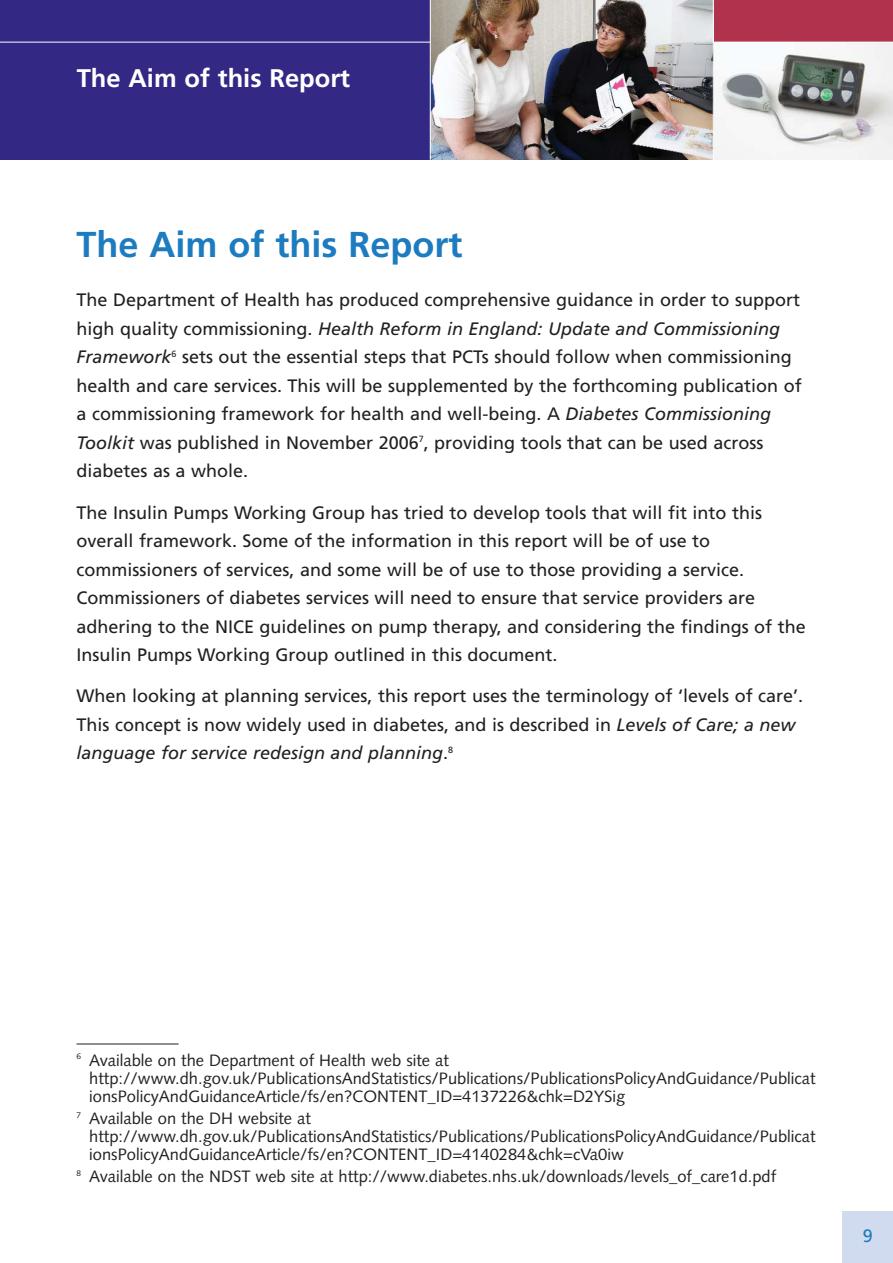
<style>
.page{position:relative;width:893px;height:1263px;background:#fff}
.page>*{position:absolute;margin:0;border:0;box-sizing:border-box;transform-origin:0 0}
.t1{font:700 36px "Frutiger";color:#1d7bc0}
.t2{font:700 25.5px "Frutiger";color:#fff}
.t3{font:18px/28.5px "Frutiger";color:#231f20}
.t4{font:18px "Frutiger";color:#1d7bc0}
.t5{font:16.5px/18px "Syntax";color:#231f20}
.s1{font-style:italic}
</style>
<div class="page">
<div style="left:842px;top:1212px;width:51px;height:51px;background:#d0dbf0"></div>
<div style="left:698px;top:0;width:195px;height:160px;background:#b1324d"></div>
<div style="left:0;top:0;width:430px;height:160px;background:#332985"></div>
<img style="left:714px;top:43px;width:179px;height:117px">
<img style="left:431px;top:0;width:282px;height:160px">
<hr style="left:713px;top:42px;width:180px;height:1px;background:#fff">
<hr style="left:713px;top:0;width:1px;height:161px;background:#fff">
<hr style="left:77px;top:1044px;width:102px;height:1px;background:#231f20">
<hr style="left:0;top:42px;width:430px;height:1px;background:#fff">
<h2 class="t2" style="left:77px;top:67px;width:275px">The Aim of this Report</h2>
<h1 class="t1" style="left:77px;top:230px;width:387px">The Aim of this Report</h1>
<p class="t3" style="left:77px;top:287px;width:726px">The Department of Health has produced comprehensive guidance in order to support high quality commissioning. <span class="s1">Health Reform in England: Update and Commissioning Framework</span><sup>6</sup> sets out the essential steps that PCTs should follow when commissioning health and care services. This will be supplemented by the forthcoming publication of a commissioning framework for health and well-being. A <span class="s1">Diabetes Commissioning Toolkit</span> was published in November 2006<sup>7</sup>, providing tools that can be used across diabetes as a whole.</p>
<p class="t3" style="left:77px;top:500px;width:731px">The Insulin Pumps Working Group has tried to develop tools that will fit into this overall framework. Some of the information in this report will be of use to commissioners of services, and some will be of use to those providing a service.<br>Commissioners of diabetes services will need to ensure that service providers are adhering to the NICE guidelines on pump therapy, and considering the findings of the Insulin Pumps Working Group outlined in this document.</p>
<p class="t3" style="left:77px;top:683px;width:728px">When looking at planning services, this report uses the terminology of ‘levels of care’.<br>This concept is now widely used in diabetes, and is described in <span class="s1">Levels of Care; a new language for service redesign and planning</span>.<sup>8</sup></p>
<p class="t5" style="left:89px;top:1053px;width:728px;text-indent:-13px"><sup>6</sup> Available on the Department of Health web site at http://www.dh.gov.uk/PublicationsAndStatistics/Publications/PublicationsPolicyAndGuidance/Publicat ionsPolicyAndGuidanceArticle/fs/en?CONTENT_ID=4137226&amp;chk=D2YSig</p>
<p class="t5" style="left:89px;top:1111px;width:728px;text-indent:-13px"><sup>7</sup> Available on the DH website at http://www.dh.gov.uk/PublicationsAndStatistics/Publications/PublicationsPolicyAndGuidance/Publicat ionsPolicyAndGuidanceArticle/fs/en?CONTENT_ID=4140284&amp;chk=cVa0iw</p>
<p class="t5" style="left:77px;top:1169px;width:701px"><sup>8</sup> Available on the NDST web site at http://www.diabetes.nhs.uk/downloads/levels_of_care1d.pdf</p>
<p class="t4" style="left:863px;top:1228px;width:12px">9</p>
</div>
